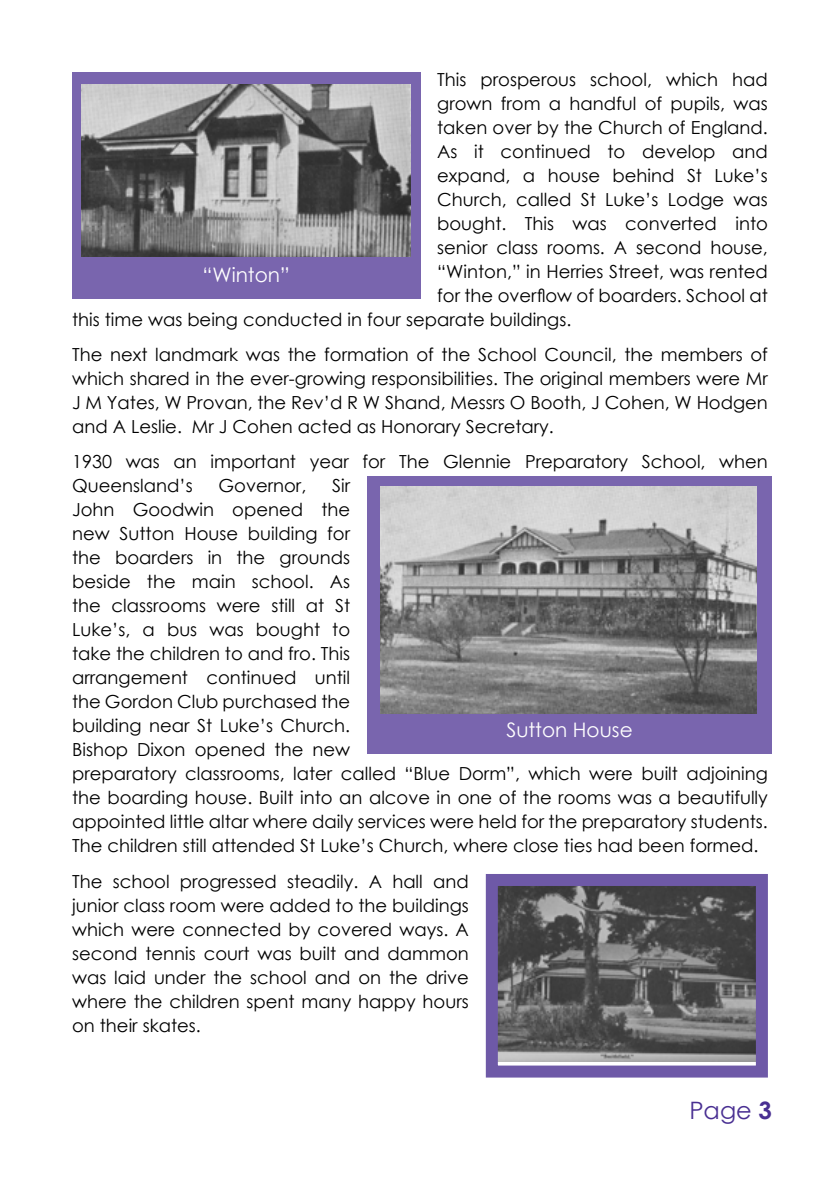
<style>
.page{position:relative;width:840px;height:1191px;background:#fff}
.page>*{position:absolute;margin:0;border:0;box-sizing:border-box;transform-origin:0 0}
.t1{font:24px "Century Gothic";color:#492f92}
.t2{font:20px "Century Gothic";color:#fff}
.t3{font:18px/24px "Century Gothic";color:#000;text-align:justify}
.s1{font-weight:700}
</style>
<div class="page">
<div style="left:72px;top:72px;width:348px;height:227px;background:#7965ae"></div>
<img style="left:81px;top:84px;width:329px;height:173px">
<div style="left:367px;top:476px;width:404px;height:278px;background:#7965ae"></div>
<img style="left:380px;top:487px;width:375px;height:226px">
<img style="left:498px;top:887px;width:256px;height:174px">
<div style="left:485px;top:874px;width:282px;height:203px;border:12px solid #6e59a7"></div>
<p class="t3" style="left:437px;top:67px;width:332px">This prosperous school, which had</p>
<p class="t3" style="left:437px;top:91px;width:332px">grown from a handful of pupils, was</p>
<p class="t3" style="left:437px;top:115px;width:332px">taken over by the Church of England.</p>
<p class="t3" style="left:437px;top:139px;width:332px">As it continued to develop and</p>
<p class="t3" style="left:437px;top:163px;width:332px">expand, a house behind St Luke’s</p>
<p class="t3" style="left:437px;top:187px;width:332px">Church, called St Luke’s Lodge was</p>
<p class="t3" style="left:437px;top:211px;width:332px">bought. This was converted into</p>
<p class="t3" style="left:437px;top:235px;width:332px">senior class rooms. A second house,</p>
<p class="t3" style="left:437px;top:259px;width:332px">“Winton,” in Herries Street, was rented</p>
<p class="t3" style="left:437px;top:283px;width:332px">for the overflow of boarders. School at</p>
<p class="t3" style="left:72px;top:307px;width:500px">this time was being conducted in four separate buildings.</p>
<p class="t3" style="left:72px;top:342px;width:697px">The next landmark was the formation of the School Council, the members of which shared in the ever-growing responsibilities. The original members were Mr J M Yates, W Provan, the Rev’d R W Shand, Messrs O Booth, J Cohen, W Hodgen and A Leslie. Mr J Cohen acted as Honorary Secretary.</p>
<p class="t3" style="left:72px;top:449px;width:697px">1930 was an important year for The Glennie Preparatory School, when<br>Queensland’s</p>
<p class="t2" style="left:202px;top:261px;width:89px">“Winton”</p>
<p class="t3" style="left:72px;top:473px;width:697px;text-align:left;text-indent:260px">Sir<br>John Goodwin opened the<br>new Sutton House building for<br>the boarders in the grounds<br>beside the main school. As<br>the classrooms were still at St<br>Luke’s, a bus was bought to<br>take the children to and fro. This<br>arrangement continued until<br>the Gordon Club purchased the<br>building near St Luke’s Church.<br>Bishop Dixon opened the new<br>preparatory classrooms, later called “Blue Dorm”, which were built adjoining the boarding house. Built into an alcove in one of the rooms was a beautifully appointed little altar where daily services were held for the preparatory students.<br>The children still attended St Luke’s Church, where close ties had been formed.</p>
<p class="t3" style="left:72px;top:869px;width:398px">The school progressed steadily. A hall and junior class room were added to the buildings which were connected by covered ways. A second tennis court was built and dammon was laid under the school and on the drive where the children spent many happy hours on their skates.</p>
<p class="t3" style="left:218px;top:473px;width:89px">Governor,</p>
<p class="t2" style="left:506px;top:716px;width:128px">Sutton House</p>
<h1 class="t1" style="left:689px;top:1093px;width:84px">Page <span class="s1">3</span></h1>
</div>
